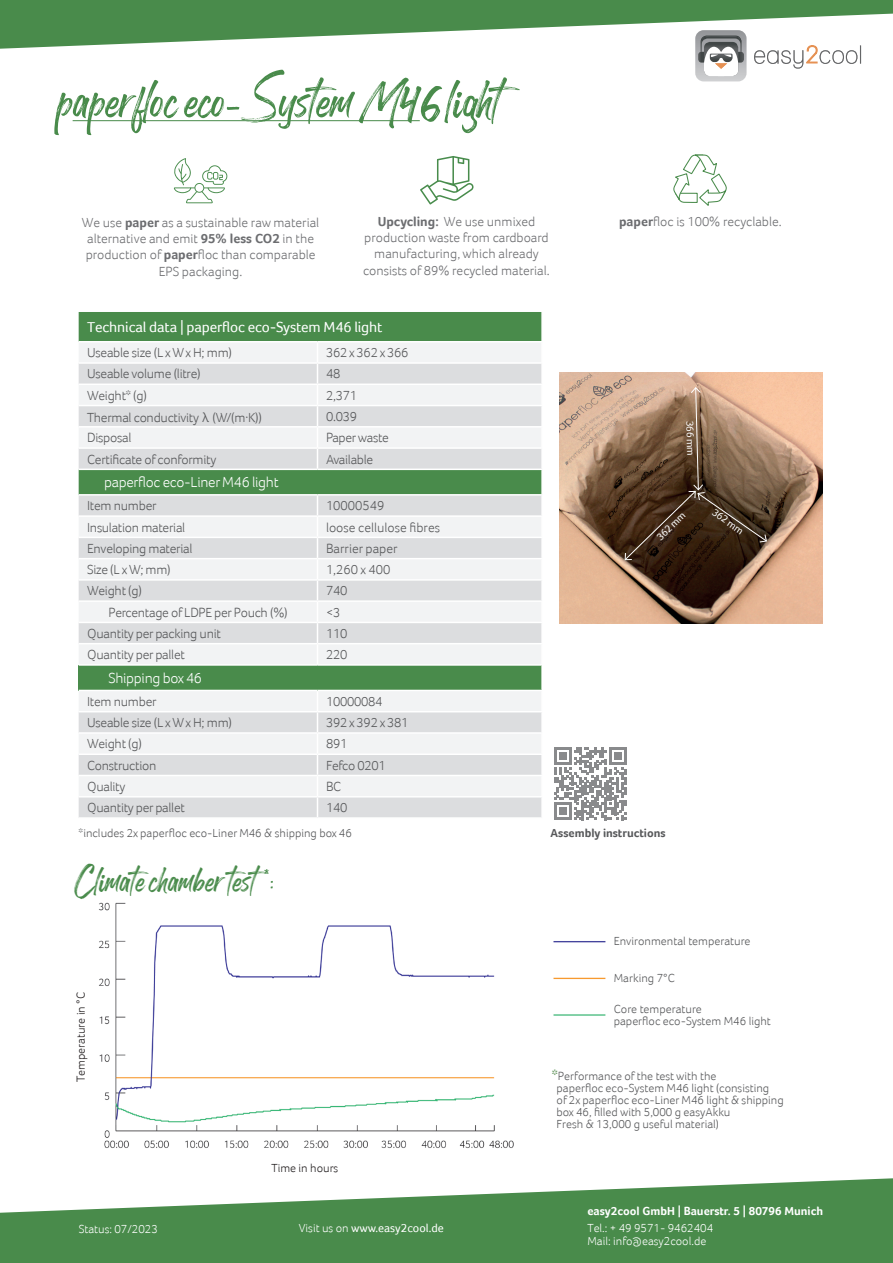
<style>
.page{position:relative;width:893px;height:1263px;background:#fff}
.page>*{position:absolute;margin:0;border:0;box-sizing:border-box;transform-origin:0 0}
.t1{font:57px "Rogthem";color:#498b4b}
.t2{font:37.5px "Rogthem";color:#498b4b}
.t3{font:15px "Foco";letter-spacing:-.01em;color:#fff}
.t4{font:300 15px "Foco";letter-spacing:-.02em;color:#fff}
.t5{font:300 13.5px "Foco";letter-spacing:-.02em;color:#57585a}
.t6{font:300 13.5px/16.2px "Foco";color:#6c6d70;text-align:center}
.t7{font:300 13.5px "Foco";color:#57585a}
.t8{font:300 12px/12px "Foco";color:#57585a}
.t9{font:300 12px/13.5px "Foco";color:#fff}
.t10{font:700 12px "Foco";color:#fff}
.t11{font:300 12px "Foco";color:#231f20}
.t12{font:12px "Foco";color:#fff}
.t13{font:700 12px "Foco";color:#57585a}
.t14{font:10.5px "Foco";color:#fff}
.s1{font-weight:700}
.s2{font-family:"Bahnschrift";font-weight:400}
.s3{font-weight:300}
.s4{font-weight:700;font-size:15px;color:#6c9b67}
</style>
<div class="page">
<svg style="left:0;top:1178px;width:893px;height:85px;fill:#498b4b"></svg>
<hr style="left:73px;top:120px;width:347px;height:1px;background:#498b4b">
<svg style="left:0;top:0;width:893px;height:81px"></svg>
<div style="left:79px;top:312px;width:462px;height:29px;background:#498b4b"></div>
<div style="left:79px;top:343px;width:462px;height:19px;background:#f2f3f4"></div>
<svg style="left:79px;top:364px;width:462px;height:453px;fill:#dcdddf"></svg>
<div style="left:79px;top:665px;width:463px;height:25px;background:#498b4b"></div>
<svg style="left:541px;top:364px;width:1px;height:19px"></svg>
<hr style="left:79px;top:383px;width:238px;height:2px;background:#fff">
<hr style="left:317px;top:383px;width:226px;height:2px;background:#fff">
<hr style="left:79px;top:405px;width:238px;height:1px;background:#fff">
<hr style="left:317px;top:405px;width:226px;height:1px;background:#fff">
<hr style="left:79px;top:426px;width:238px;height:2px;background:#fff">
<hr style="left:317px;top:426px;width:226px;height:2px;background:#fff">
<hr style="left:79px;top:447px;width:238px;height:2px;background:#fff">
<hr style="left:317px;top:447px;width:226px;height:2px;background:#fff">
<svg style="left:317px;top:343px;width:1px;height:126px"></svg>
<hr style="left:79px;top:469px;width:238px;height:1px;background:#fff">
<hr style="left:317px;top:469px;width:226px;height:1px;background:#fff">
<hr style="left:79px;top:494px;width:238px;height:2px;background:#fff">
<hr style="left:317px;top:494px;width:226px;height:2px;background:#fff">
<svg style="left:541px;top:496px;width:1px;height:19px"></svg>
<hr style="left:79px;top:515px;width:238px;height:2px;background:#fff">
<hr style="left:317px;top:515px;width:226px;height:2px;background:#fff">
<hr style="left:79px;top:537px;width:238px;height:1px;background:#fff">
<hr style="left:317px;top:537px;width:226px;height:1px;background:#fff">
<hr style="left:79px;top:558px;width:238px;height:1px;background:#fff">
<hr style="left:317px;top:558px;width:226px;height:1px;background:#fff">
<hr style="left:79px;top:579px;width:238px;height:2px;background:#fff">
<hr style="left:317px;top:579px;width:226px;height:2px;background:#fff">
<svg style="left:541px;top:581px;width:1px;height:19px"></svg>
<hr style="left:79px;top:600px;width:238px;height:2px;background:#fff">
<hr style="left:317px;top:600px;width:226px;height:2px;background:#fff">
<hr style="left:79px;top:622px;width:238px;height:1px;background:#fff">
<hr style="left:317px;top:622px;width:226px;height:1px;background:#fff">
<hr style="left:79px;top:643px;width:238px;height:1px;background:#fff">
<hr style="left:317px;top:643px;width:226px;height:1px;background:#fff">
<svg style="left:317px;top:496px;width:1px;height:168px"></svg>
<hr style="left:79px;top:664px;width:238px;height:2px;background:#fff">
<hr style="left:317px;top:664px;width:226px;height:2px;background:#fff">
<hr style="left:541px;top:666px;width:2px;height:24px;background:#fff">
<hr style="left:79px;top:690px;width:238px;height:1px;background:#fff">
<hr style="left:317px;top:690px;width:226px;height:1px;background:#fff">
<hr style="left:79px;top:711px;width:238px;height:1px;background:#fff">
<hr style="left:317px;top:711px;width:226px;height:1px;background:#fff">
<hr style="left:79px;top:732px;width:238px;height:2px;background:#fff">
<hr style="left:317px;top:732px;width:226px;height:2px;background:#fff">
<hr style="left:79px;top:753px;width:238px;height:2px;background:#fff">
<hr style="left:317px;top:753px;width:226px;height:2px;background:#fff">
<hr style="left:79px;top:775px;width:238px;height:1px;background:#fff">
<hr style="left:317px;top:775px;width:226px;height:1px;background:#fff">
<hr style="left:79px;top:796px;width:238px;height:1px;background:#fff">
<hr style="left:317px;top:796px;width:226px;height:1px;background:#fff">
<svg style="left:317px;top:691px;width:1px;height:126px"></svg>
<svg style="left:673px;top:155px;width:54px;height:51px"></svg>
<svg style="left:420px;top:156px;width:53px;height:48px"></svg>
<svg style="left:174px;top:158px;width:53px;height:45px"></svg>
<svg style="left:554px;top:747px;width:73px;height:73px"></svg>
<img style="left:560px;top:373px;width:262px;height:250px">
<svg style="left:624px;top:387px;width:143px;height:173px;background:#745842"></svg>
<img style="left:553px;top:941px;width:53px;height:75px">
<img style="left:99px;top:902px;width:415px;height:247px">
<h1 class="t1" style="left:57px;top:49px;width:444px">paperfloc eco-System M46 light</h1>
<p class="t6" style="left:363px;top:213px;width:188px"><span class="s1">Upcycling:</span> We use unmixed production waste from cardboard manufacturing, which already consists of 89% recycled material.</p>
<p class="t6" style="left:82px;top:214px;width:239px">We use <span class="s1">paper</span> as a sustainable raw material</p>
<p class="t6" style="left:619px;top:214px;width:164px"><span class="s1">paper</span>floc is 100% recyclable.</p>
<p class="t6" style="left:86px;top:230px;width:231px">alternative and emit <span class="s1">95% less CO2</span> in the production of <span class="s1">paper</span>floc than comparable<br>EPS packaging.</p>
<p class="t3" style="left:87px;top:318px;width:297px">Technical data | paperfloc eco-System M46 light</p>
<p class="t5" style="left:87px;top:345px;width:146px">Useable size (L x W x H; mm)</p>
<p class="t5" style="left:326px;top:345px;width:84px">362 x 362 x 366</p>
<p class="t5" style="left:87px;top:366px;width:115px">Useable volume (litre)</p>
<p class="t5" style="left:326px;top:366px;width:16px">48</p>
<p class="t5" style="left:87px;top:387px;width:61px">Weight* (g)</p>
<p class="t5" style="left:326px;top:387px;width:33px">2,371</p>
<p class="t5" style="left:87px;top:409px;width:176px">Thermal conductivity <span class="s2">λ</span> (W/(m·K))</p>
<p class="t5" style="left:326px;top:409px;width:32px">0.039</p>
<p class="t5" style="left:87px;top:430px;width:46px">Disposal</p>
<p class="t5" style="left:326px;top:430px;width:64px">Paper waste</p>
<p class="t5" style="left:87px;top:451px;width:131px">Certificate of conformity</p>
<p class="t5" style="left:326px;top:451px;width:49px">Available</p>
<p class="t4" style="left:104px;top:474px;width:176px">paperfloc eco-Liner M46 light</p>
<p class="t5" style="left:87px;top:498px;width:71px">Item number</p>
<p class="t7" style="left:326px;top:498px;width:60px">10000549</p>
<p class="t5" style="left:87px;top:519px;width:100px">Insulation material</p>
<p class="t7" style="left:326px;top:519px;width:116px">loose cellulose fibres</p>
<p class="t5" style="left:87px;top:540px;width:107px">Enveloping material</p>
<p class="t7" style="left:326px;top:540px;width:73px">Barrier paper</p>
<p class="t5" style="left:87px;top:562px;width:85px">Size (L x W; mm)</p>
<p class="t5" style="left:326px;top:562px;width:66px">1,260 x 400</p>
<p class="t5" style="left:87px;top:583px;width:56px">Weight (g)</p>
<p class="t5" style="left:326px;top:583px;width:23px">740</p>
<p class="t5" style="left:108px;top:604px;width:181px">Percentage of LDPE per Pouch (%)</p>
<p class="t5" style="left:326px;top:604px;width:16px">&lt;3</p>
<p class="t5" style="left:87px;top:625px;width:135px">Quantity per packing unit</p>
<p class="t5" style="left:326px;top:625px;width:23px">110</p>
<p class="t5" style="left:87px;top:647px;width:99px">Quantity per pallet</p>
<p class="t5" style="left:326px;top:647px;width:23px">220</p>
<p class="t4" style="left:108px;top:669px;width:95px">Shipping box 46</p>
<p class="t5" style="left:87px;top:693px;width:71px">Item number</p>
<p class="t5" style="left:326px;top:693px;width:58px">10000084</p>
<p class="t5" style="left:87px;top:715px;width:146px">Useable size (L x W x H; mm)</p>
<p class="t5" style="left:326px;top:715px;width:84px">392 x 392 x 381</p>
<p class="t5" style="left:87px;top:736px;width:56px">Weight (g)</p>
<p class="t5" style="left:326px;top:736px;width:23px">891</p>
<p class="t5" style="left:87px;top:757px;width:71px">Construction</p>
<p class="t5" style="left:326px;top:757px;width:61px">Fefco 0201</p>
<p class="t5" style="left:87px;top:779px;width:40px">Quality</p>
<p class="t5" style="left:326px;top:779px;width:17px">BC</p>
<p class="t5" style="left:87px;top:800px;width:99px">Quantity per pallet</p>
<p class="t5" style="left:326px;top:800px;width:23px">140</p>
<p class="t14" style="left:696px;top:420px;width:37px;rotate:89deg">366 mm</p>
<p class="t14" style="left:654px;top:534px;width:37px;rotate:-44deg">362 mm</p>
<p class="t14" style="left:717px;top:506px;width:37px;rotate:35deg">362 mm</p>
<p class="t8" style="left:79px;top:827px;width:275px">*includes 2x paperfloc eco-Liner M46 &amp; shipping box 46</p>
<p class="t13" style="left:551px;top:826px;width:117px">Assembly instructions</p>
<h2 class="t2" style="left:74px;top:847px;width:200px">Climate chamber test *:</h2>
<p class="t11" style="left:74px;top:1082px;width:92px;rotate:-90deg">Temperature in °C</p>
<p class="t11" style="left:271px;top:1161px;width:68px">Time in hours</p>
<p class="t9" style="left:79px;top:1222px;width:81px">Status: 07/2023</p>
<p class="t12" style="left:299px;top:1221px;width:147px"><span class="s3">Visit us on</span> www.easy2cool.de</p>
<p class="t8" style="left:614px;top:935px;width:138px">Environmental temperature</p>
<p class="t8" style="left:614px;top:972px;width:63px">Marking 7°C</p>
<p class="t8" style="left:614px;top:1003px;width:159px">Core temperature<br>paperfloc eco-System M46 light</p>
<p class="t8" style="left:557px;top:1070px;width:229px;text-indent:-5px"><span class="s4">*</span>Performance of the test with the<br>paperfloc eco-System M46 light (consisting<br>of 2x paperfloc eco-Liner M46 light &amp; shipping box 46, filled with 5,000 g easyAkku<br>Fresh &amp; 13,000 g useful material)</p>
<p class="t10" style="left:587px;top:1204px;width:237px">easy2cool GmbH | Bauerstr. 5 | 80796 Munich</p>
<p class="t9" style="left:587px;top:1221px;width:127px">Tel.: + 49 9571- 9462404<br>Mail: info@easy2cool.de</p>
</div>
